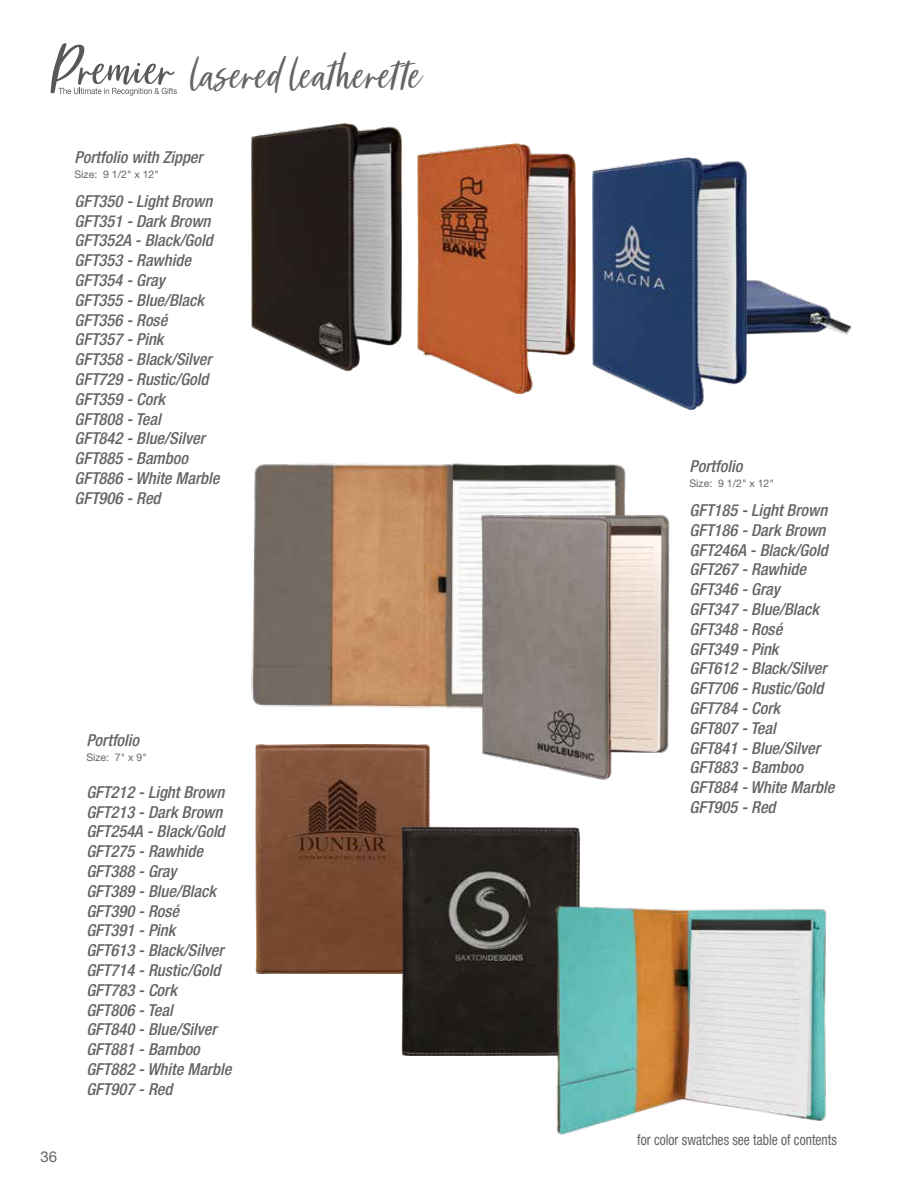
<style>
.page{position:relative;width:918px;height:1188px;background:#fff}
.page>*{position:absolute;margin:0;border:0;box-sizing:border-box;transform-origin:0 0}
.t1{font:italic 49.5px "Market Saturday";letter-spacing:.03em;color:#636466;scale:.9 1}
.t2{font:italic 500 condensed 16.5px/19.8px "Helvetica Neue LT Std";color:#636466}
.t3{font:condensed 15px "Helvetica Neue LT Std";color:#636466;scale:.9 1}
.t4{font:15px "Helvetica Neue LT Std";color:#636466}
.t5{font:10.5px "Helvetica Neue LT Std";color:#636466}
</style>
<div class="page">
<img style="left:251px;top:463px;width:375px;height:246px">
<img style="left:746px;top:280px;width:105px;height:55px">
<img style="left:251px;top:123px;width:151px;height:247px">
<img style="left:480px;top:513px;width:190px;height:267px">
<img style="left:255px;top:745px;width:174px;height:228px">
<img style="left:401px;top:826px;width:179px;height:230px">
<img style="left:418px;top:144px;width:157px;height:250px">
<img style="left:593px;top:158px;width:153px;height:252px">
<img style="left:552px;top:903px;width:275px;height:232px">
<svg style="left:51px;top:43px;width:126px;height:53px"></svg>
<h1 class="t1" style="left:188px;top:52px;width:257px">laseredleatherette</h1>
<p class="t2" style="left:75px;top:147px;width:130px">Portfolio with Zipper</p>
<p class="t5" style="left:75px;top:168px;width:86px">Size: 9 1/2" x 12"</p>
<p class="t2" style="left:75px;top:191px;width:147px">GFT350 - Light Brown<br>GFT351 - Dark Brown<br>GFT352A - Black/Gold<br>GFT353 - Rawhide<br>GFT354 - Gray<br>GFT355 - Blue/Black<br>GFT356 - Rosé<br>GFT357 - Pink<br>GFT358 - Black/Silver<br>GFT729 - Rustic/Gold<br>GFT359 - Cork<br>GFT808 - Teal<br>GFT842 - Blue/Silver<br>GFT885 - Bamboo<br>GFT886 - White Marble<br>GFT906 - Red</p>
<p class="t4" style="left:40px;top:1147px;width:18px">36</p>
<p class="t2" style="left:86px;top:731px;width:54px">Portfolio</p>
<p class="t5" style="left:86px;top:751px;width:62px">Size: 7" x 9"</p>
<p class="t2" style="left:86px;top:782px;width:147px">GFT212 - Light Brown<br>GFT213 - Dark Brown<br>GFT254A - Black/Gold<br>GFT275 - Rawhide<br>GFT388 - Gray<br>GFT389 - Blue/Black<br>GFT390 - Rosé<br>GFT391 - Pink<br>GFT613 - Black/Silver<br>GFT714 - Rustic/Gold<br>GFT783 - Cork<br>GFT806 - Teal<br>GFT840 - Blue/Silver<br>GFT881 - Bamboo<br>GFT882 - White Marble<br>GFT907 - Red</p>
<p class="t2" style="left:690px;top:457px;width:54px">Portfolio</p>
<p class="t5" style="left:690px;top:477px;width:86px">Size: 9 1/2" x 12"</p>
<p class="t2" style="left:690px;top:500px;width:147px">GFT185 - Light Brown<br>GFT186 - Dark Brown<br>GFT246A - Black/Gold<br>GFT267 - Rawhide<br>GFT346 - Gray<br>GFT347 - Blue/Black<br>GFT348 - Rosé<br>GFT349 - Pink<br>GFT612 - Black/Silver<br>GFT706 - Rustic/Gold<br>GFT784 - Cork<br>GFT807 - Teal<br>GFT841 - Blue/Silver<br>GFT883 - Bamboo<br>GFT884 - White Marble<br>GFT905 - Red</p>
<p class="t3" style="left:637px;top:1131px;width:223px">for color swatches see table of contents</p>
</div>
